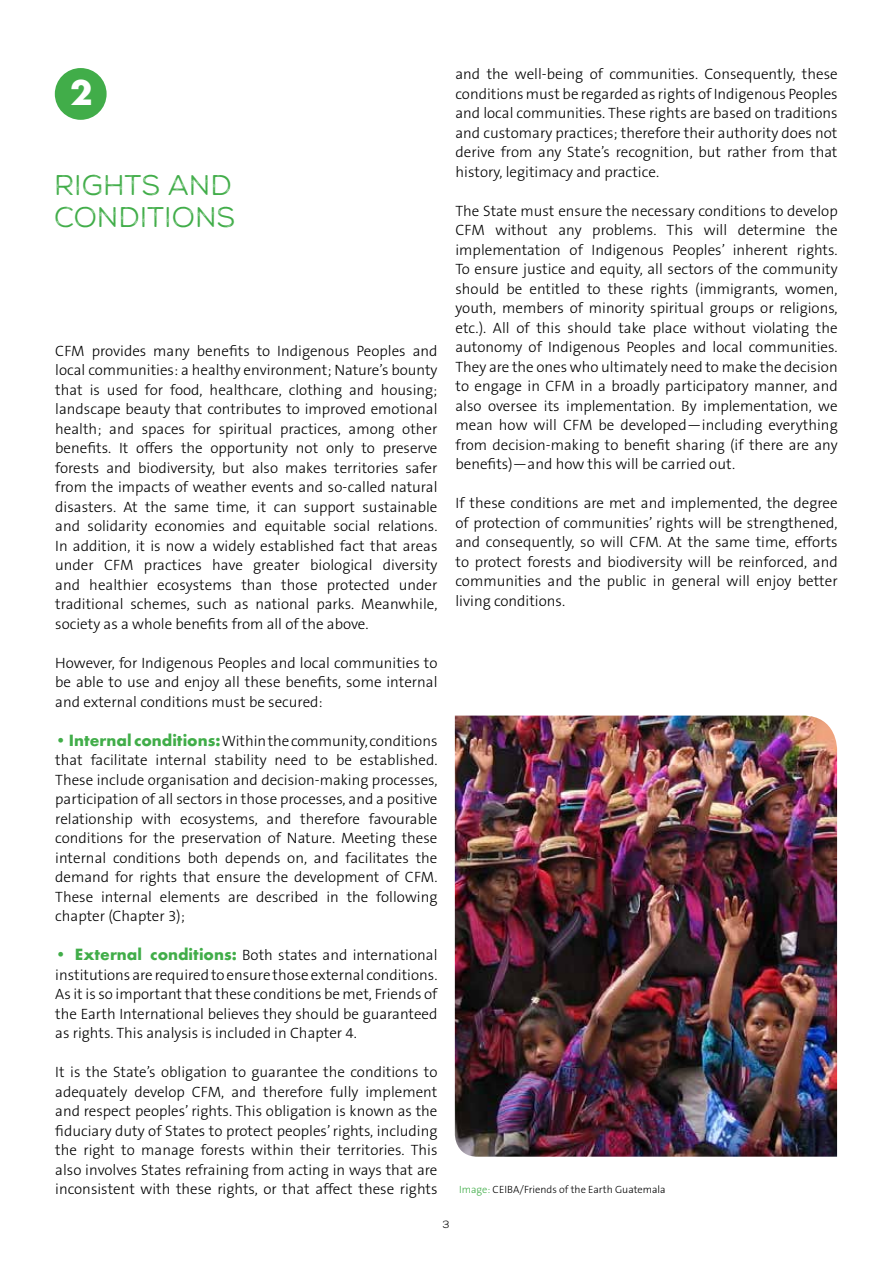
<style>
.page{position:relative;width:893px;height:1263px;background:#fff}
.page>*{position:absolute;margin:0;border:0;box-sizing:border-box;transform-origin:0 0}
.t1{font:700 33px "Futura";color:#fff}
.t2{font:28.5px/31.5px "Nexa Rust Sans Book 02";color:#41ad49}
.t3{font:300 15px/19.5px "The Sans B3";color:#000;text-align:justify}
.t4{font:300 10.5px "The Sans B3";color:#000}
.t5{font:10.5px "Nexa Rust Sans Book 02";color:#000}
.s1{font-family:"Futura";font-weight:700;color:#41ad49}
.s2{color:#41ad49}
</style>
<div class="page">
<div style="left:55px;top:68px;width:52px;height:52px;background:#41ad49;border-radius:50%"></div>
<img style="left:455px;top:716px;width:382px;height:441px">
<h1 class="t1" style="left:70px;top:69px;width:24px">2</h1>
<h2 class="t2" style="left:54px;top:170px;width:183px">RIGHTS AND<br>CONDITIONS</h2>
<p class="t3" style="left:55px;top:341px;width:384px">CFM provides many benefits to Indigenous Peoples and local communities: a healthy environment; Nature’s bounty that is used for food, healthcare, clothing and housing; landscape beauty that contributes to improved emotional health; and spaces for spiritual practices, among other benefits. It offers the opportunity not only to preserve forests and biodiversity, but also makes territories safer from the impacts of weather events and so-called natural disasters. At the same time, it can support sustainable and solidarity economies and equitable social relations.<br>In addition, it is now a widely established fact that areas under CFM practices have greater biological diversity and healthier ecosystems than those protected under traditional schemes, such as national parks. Meanwhile, society as a whole benefits from all of the above.</p>
<p class="t3" style="left:55px;top:653px;width:384px">However, for Indigenous Peoples and local communities to be able to use and enjoy all these benefits, some internal and external conditions must be secured:</p>
<p class="t3" style="left:55px;top:731px;width:384px"><span class="s1">• Internal conditions:</span> Within the community, conditions that facilitate internal stability need to be established.<br>These include organisation and decision-making processes, participation of all sectors in those processes, and a positive relationship with ecosystems, and therefore favourable conditions for the preservation of Nature. Meeting these internal conditions both depends on, and facilitates the demand for rights that ensure the development of CFM.<br>These internal elements are described in the following chapter (Chapter 3);</p>
<p class="t3" style="left:55px;top:946px;width:384px"><span class="s1">• External conditions:</span> Both states and international institutions are required to ensure those external conditions.<br>As it is so important that these conditions be met, Friends of the Earth International believes they should be guaranteed as rights. This analysis is included in Chapter 4.</p>
<p class="t3" style="left:55px;top:1063px;width:384px">It is the State’s obligation to guarantee the conditions to adequately develop CFM, and therefore fully implement and respect peoples’ rights. This obligation is known as the fiduciary duty of States to protect peoples’ rights, including the right to manage forests within their territories. This also involves States refraining from acting in ways that are inconsistent with these rights, or that affect these rights</p>
<p class="t3" style="left:455px;top:65px;width:384px">and the well-being of communities. Consequently, these conditions must be regarded as rights of Indigenous Peoples and local communities. These rights are based on traditions and customary practices; therefore their authority does not derive from any State’s recognition, but rather from that history, legitimacy and practice.</p>
<p class="t3" style="left:455px;top:201px;width:384px">The State must ensure the necessary conditions to develop CFM without any problems. This will determine the implementation of Indigenous Peoples’ inherent rights.<br>To ensure justice and equity, all sectors of the community should be entitled to these rights (immigrants, women, youth, members of minority spiritual groups or religions, etc.). All of this should take place without violating the autonomy of Indigenous Peoples and local communities.<br>They are the ones who ultimately need to make the decision to engage in CFM in a broadly participatory manner, and also oversee its implementation. By implementation, we mean how will CFM be developed—including everything from decision-making to benefit sharing (if there are any benefits)—and how this will be carried out.</p>
<p class="t3" style="left:455px;top:494px;width:384px">If these conditions are met and implemented, the degree of protection of communities’ rights will be strengthened, and consequently, so will CFM. At the same time, efforts to protect forests and biodiversity will be reinforced, and communities and the public in general will enjoy better living conditions.</p>
<p class="t4" style="left:459px;top:1184px;width:208px"><span class="s2">Image:</span> CEIBA/Friends of the Earth Guatemala</p>
<p class="t5" style="left:442px;top:1218px;width:8px">3</p>
</div>
